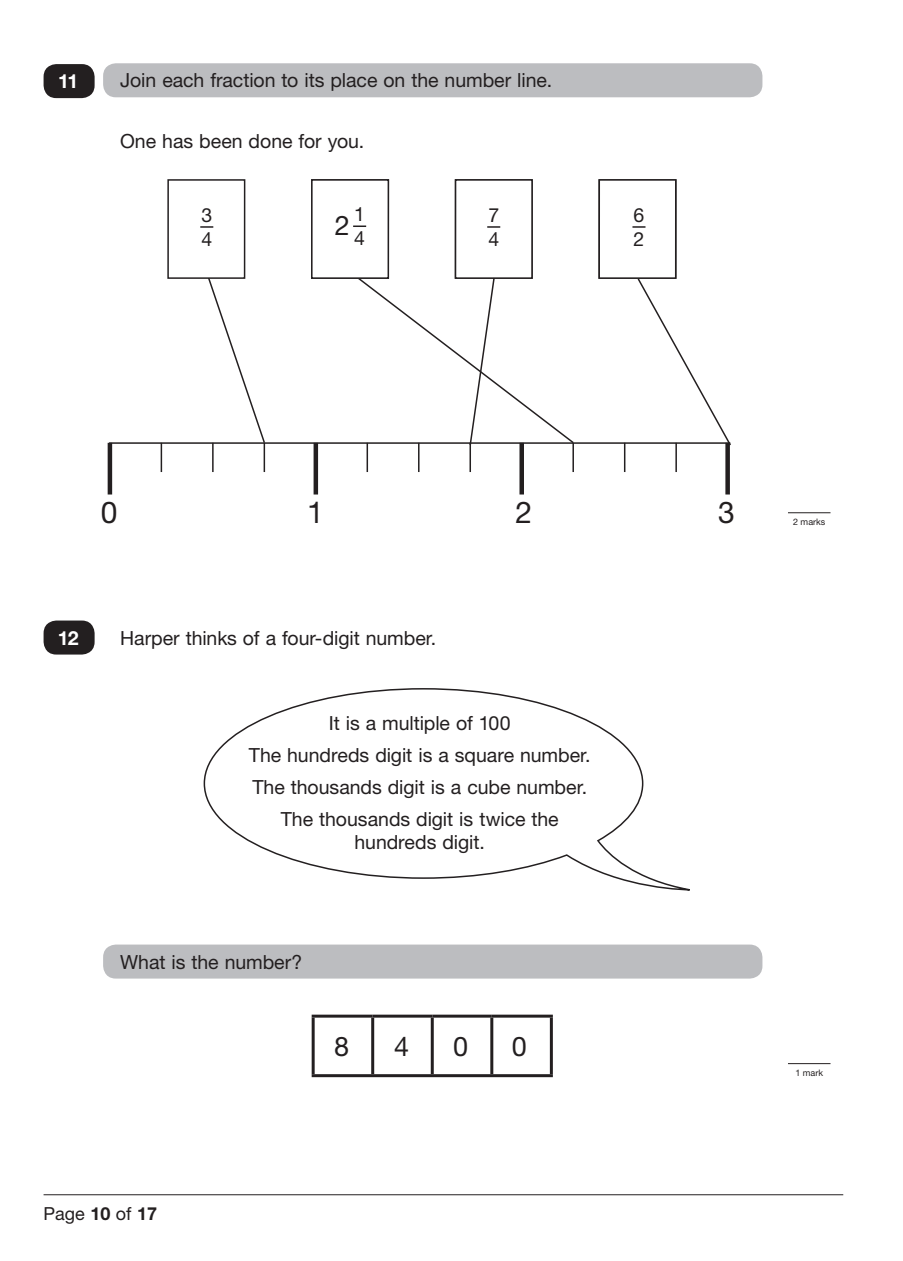
<style>
.page{position:relative;width:903px;height:1261px;background:#fff}
.page>*{position:absolute;margin:0;border:0;box-sizing:border-box;transform-origin:0 0}
.t1{font:30px "Helvetica Neue LT Std";color:#231f20}
.t2{font:27px "Helvetica Neue LT Std";color:#231f20}
.t3{font:19.5px/23.7px "Helvetica Neue LT Std";letter-spacing:-.005em;color:#231f20}
.t4{font:700 19.5px "Helvetica Neue LT Std";color:#fff}
.t5{font:18px "Helvetica Neue LT Std";color:#231f20}
.t6{font:9px "Helvetica Neue LT Std";color:#231f20}
.s1{font-weight:700}
</style>
<div class="page">
<hr style="left:44px;top:1194px;width:799px;height:1px;background:#231f20">
<svg style="left:208px;top:261px;width:57px;height:181px"></svg>
<div style="left:44px;top:621px;width:51px;height:34px;background:#231f20;border-radius:13px"></div>
<hr style="left:788px;top:1063px;width:42px;height:1px;background:#231f20">
<div style="left:44px;top:64px;width:51px;height:34px;background:#231f20;border-radius:13px"></div>
<div style="left:103px;top:63px;width:659px;height:34px;background:#bcbdc0;border-radius:13px"></div>
<div style="left:168px;top:180px;width:77px;height:98px;background:#fff"></div>
<div style="left:167px;top:179px;width:78px;height:100px;border:2px solid #231f20"></div>
<svg style="left:200px;top:226px;width:13px;height:2px"></svg>
<hr style="left:109px;top:442px;width:621px;height:2px;background:#231f20">
<svg style="left:161px;top:444px;width:1px;height:28px"></svg>
<hr style="left:212px;top:443px;width:2px;height:29px;background:#231f20">
<hr style="left:263px;top:443px;width:2px;height:29px;background:#231f20">
<div style="left:313px;top:443px;width:5px;height:51px;background:#231f20"></div>
<div style="left:519px;top:443px;width:5px;height:51px;background:#231f20"></div>
<svg style="left:624px;top:444px;width:1px;height:28px"></svg>
<hr style="left:675px;top:443px;width:2px;height:29px;background:#231f20">
<hr style="left:108px;top:443px;width:4px;height:51px;background:#231f20">
<div style="left:725px;top:443px;width:5px;height:51px;background:#231f20"></div>
<div style="left:103px;top:945px;width:659px;height:34px;background:#bcbdc0;border-radius:13px"></div>
<svg style="left:203px;top:688px;width:487px;height:203px"></svg>
<hr style="left:312px;top:1015px;width:61px;height:3px;background:#231f20">
<hr style="left:312px;top:1018px;width:3px;height:56px;background:#231f20">
<hr style="left:373px;top:1015px;width:59px;height:3px;background:#231f20">
<hr style="left:371px;top:1018px;width:3px;height:56px;background:#231f20">
<hr style="left:432px;top:1015px;width:60px;height:3px;background:#231f20">
<hr style="left:431px;top:1018px;width:3px;height:56px;background:#231f20">
<hr style="left:492px;top:1015px;width:61px;height:3px;background:#231f20">
<hr style="left:490px;top:1018px;width:3px;height:56px;background:#231f20">
<hr style="left:550px;top:1018px;width:3px;height:56px;background:#231f20">
<hr style="left:312px;top:1074px;width:241px;height:3px;background:#231f20">
<hr style="left:788px;top:512px;width:42px;height:1px;background:#231f20">
<div style="left:455px;top:179px;width:78px;height:100px;border:2px solid #231f20"></div>
<div style="left:311px;top:179px;width:78px;height:100px;border:2px solid #231f20"></div>
<div style="left:598px;top:179px;width:78px;height:100px;border:2px solid #231f20"></div>
<svg style="left:487px;top:226px;width:13px;height:2px"></svg>
<svg style="left:632px;top:226px;width:13px;height:2px"></svg>
<svg style="left:353px;top:225px;width:13px;height:2px"></svg>
<svg style="left:336px;top:261px;width:239px;height:211px"></svg>
<svg style="left:636px;top:277px;width:95px;height:170px"></svg>
<p class="t4" style="left:58px;top:74px;width:22px">11</p>
<p class="t3" style="left:120px;top:70px;width:433px">Join each fraction to its place on the number line.</p>
<p class="t3" style="left:120px;top:131px;width:246px">One has been done for you.</p>
<p class="t3" style="left:201px;top:205px;width:12px">3<br>4</p>
<h2 class="t2" style="left:335px;top:215px;width:17px">2</h2>
<p class="t3" style="left:354px;top:204px;width:12px">1<br>4</p>
<p class="t3" style="left:488px;top:205px;width:12px">7<br>4</p>
<p class="t3" style="left:633px;top:205px;width:12px">6<br>2</p>
<h1 class="t1" style="left:101px;top:501px;width:18px">0</h1>
<h1 class="t1" style="left:307px;top:501px;width:18px">1</h1>
<h1 class="t1" style="left:515px;top:501px;width:18px">2</h1>
<h1 class="t1" style="left:718px;top:501px;width:18px">3</h1>
<p class="t4" style="left:58px;top:630px;width:22px">12</p>
<p class="t3" style="left:120px;top:628px;width:318px">Harper thinks of a four-digit number.</p>
<p class="t3" style="left:249px;top:709px;width:343px;line-height:32px;text-align:center">It is a multiple of 100<br>The hundreds digit is a square number.<br>The thousands digit is a cube number.<br>The thousands digit is twice the</p>
<p class="t3" style="left:354px;top:832px;width:132px">hundreds digit.</p>
<p class="t3" style="left:120px;top:951px;width:184px">What is the number?</p>
<h2 class="t2" style="left:334px;top:1036px;width:17px">8</h2>
<h2 class="t2" style="left:394px;top:1036px;width:17px">4</h2>
<h2 class="t2" style="left:453px;top:1036px;width:17px">0</h2>
<h2 class="t2" style="left:512px;top:1036px;width:17px">0</h2>
<p class="t5" style="left:44px;top:1207px;width:115px">Page <span class="s1">10</span> of <span class="s1">17</span></p>
<p class="t6" style="left:793px;top:519px;width:34px">2 marks</p>
<p class="t6" style="left:795px;top:1069px;width:29px">1 mark</p>
</div>
